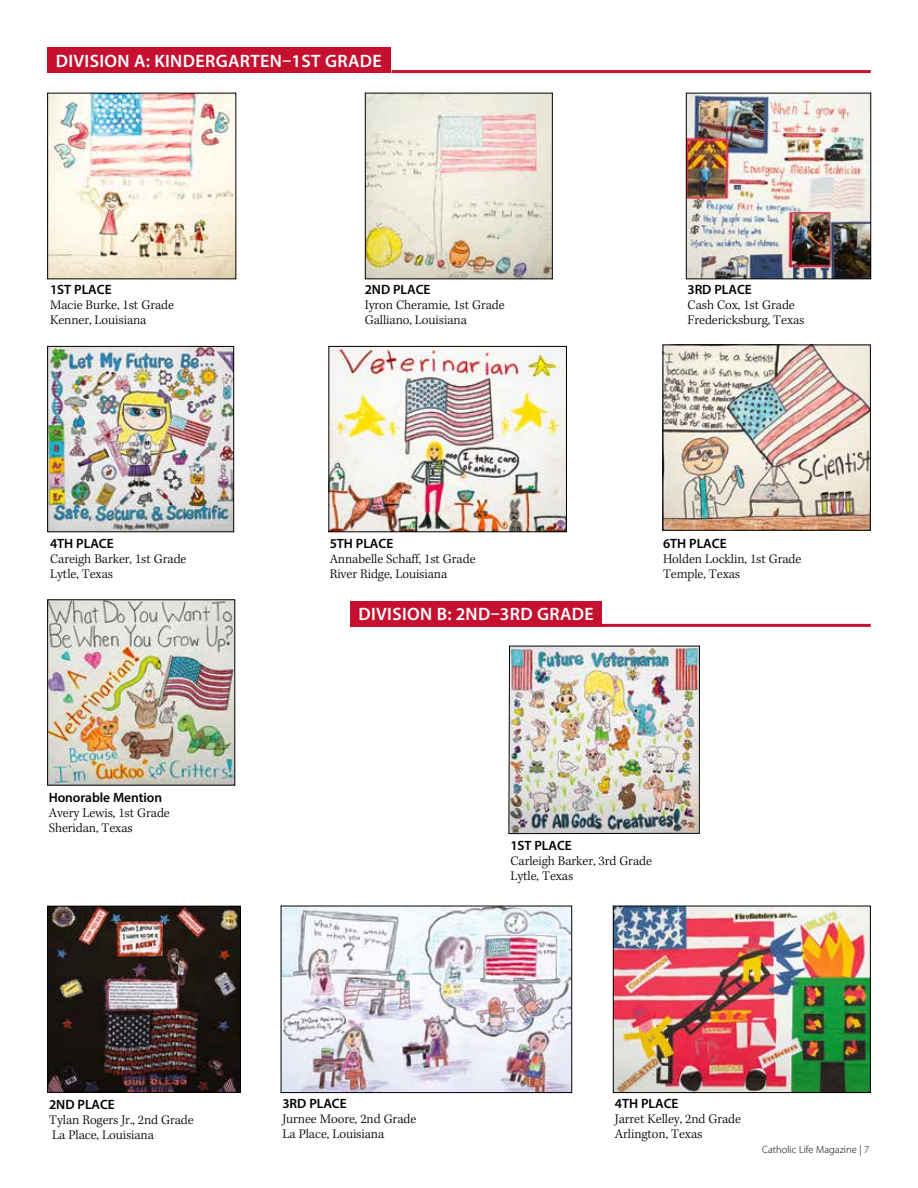
<style>
.page{position:relative;width:918px;height:1188px;background:#fff}
.page>*{position:absolute;margin:0;border:0;box-sizing:border-box;transform-origin:0 0}
.t1{font:600 18px "Myriad Pro";letter-spacing:.02em;color:#fff}
.t2{font:300 13.5px/15px "Kepler Std";letter-spacing:-.005em;color:#000}
.t3{font:600 13.5px "Myriad Pro";letter-spacing:-.005em;color:#000}
.t4{font:300 10.5px "Myriad Pro";color:#000}
</style>
<div class="page">
<div style="left:47px;top:47px;width:344px;height:26px;background:#c51030"></div>
<div style="left:350px;top:601px;width:252px;height:26px;background:#c51030"></div>
<hr style="left:350px;top:624px;width:521px;height:3px;background:#c51030">
<img style="left:49px;top:95px;width:185px;height:182px">
<img style="left:367px;top:95px;width:184px;height:182px">
<div style="left:365px;top:93px;width:188px;height:186px;border:1px solid #000"></div>
<img style="left:688px;top:95px;width:181px;height:182px">
<div style="left:686px;top:93px;width:185px;height:186px;border:1px solid #000"></div>
<img style="left:49px;top:348px;width:183px;height:182px">
<div style="left:47px;top:346px;width:187px;height:186px;border:1px solid #000"></div>
<img style="left:49px;top:601px;width:184px;height:183px">
<div style="left:47px;top:599px;width:188px;height:187px;border:1px solid #000"></div>
<img style="left:330px;top:348px;width:235px;height:182px">
<div style="left:328px;top:346px;width:239px;height:186px;border:1px solid #000"></div>
<img style="left:665px;top:347px;width:204px;height:182px">
<div style="left:663px;top:345px;width:208px;height:186px;border:1px solid #000"></div>
<img style="left:49px;top:908px;width:190px;height:183px">
<div style="left:47px;top:906px;width:194px;height:187px;border:1px solid #000"></div>
<img style="left:283px;top:908px;width:287px;height:183px">
<div style="left:281px;top:906px;width:291px;height:187px;border:1px solid #000"></div>
<img style="left:615px;top:908px;width:254px;height:183px">
<div style="left:613px;top:906px;width:258px;height:187px;border:1px solid #000"></div>
<hr style="left:392px;top:70px;width:479px;height:3px;background:#c51030">
<img style="left:508px;top:645px;width:192px;height:189px">
<h1 class="t1" style="left:56px;top:49px;width:328px">DIVISION A: KINDERGARTEN–1ST GRADE</h1>
<p class="t3" style="left:50px;top:281px;width:63px">1ST PLACE</p>
<p class="t2" style="left:50px;top:298px;width:125px">Macie Burke, 1st Grade<br>Kenner, Louisiana</p>
<p class="t3" style="left:50px;top:535px;width:65px">4TH PLACE</p>
<p class="t2" style="left:50px;top:552px;width:138px">Careigh Barker, 1st Grade<br>Lytle, Texas</p>
<p class="t3" style="left:49px;top:789px;width:115px">Honorable Mention</p>
<p class="t2" style="left:49px;top:805px;width:123px">Avery Lewis, 1st Grade<br>Sheridan, Texas</p>
<p class="t3" style="left:365px;top:281px;width:67px">2ND PLACE</p>
<p class="t2" style="left:365px;top:298px;width:141px">Iyron Cheramie, 1st Grade<br>Galliano, Louisiana</p>
<p class="t3" style="left:688px;top:281px;width:66px">3RD PLACE</p>
<p class="t2" style="left:688px;top:298px;width:119px">Cash Cox, 1st Grade<br>Fredericksburg, Texas</p>
<p class="t3" style="left:330px;top:535px;width:65px">5TH PLACE</p>
<p class="t2" style="left:330px;top:552px;width:147px">Annabelle Schaff, 1st Grade<br>River Ridge, Louisiana</p>
<h1 class="t1" style="left:358px;top:603px;width:237px">DIVISION B: 2ND–3RD GRADE</h1>
<p class="t3" style="left:663px;top:535px;width:65px">6TH PLACE</p>
<p class="t2" style="left:663px;top:552px;width:140px">Holden Locklin, 1st Grade<br>Temple, Texas</p>
<p class="t3" style="left:510px;top:837px;width:63px">1ST PLACE</p>
<p class="t2" style="left:510px;top:854px;width:143px">Carleigh Barker, 3rd Grade<br>Lytle, Texas</p>
<p class="t3" style="left:49px;top:1096px;width:67px">2ND PLACE</p>
<p class="t2" style="left:49px;top:1113px;width:146px">Tylan Rogers Jr., 2nd Grade<br>La Place, Louisiana</p>
<p class="t3" style="left:282px;top:1095px;width:66px">3RD PLACE</p>
<p class="t2" style="left:282px;top:1112px;width:135px">Jurnee Moore, 2nd Grade<br>La Place, Louisiana</p>
<p class="t3" style="left:615px;top:1095px;width:65px">4TH PLACE</p>
<p class="t2" style="left:615px;top:1112px;width:128px">Jarret Kelley, 2nd Grade<br>Arlington, Texas</p>
<p class="t4" style="left:762px;top:1144px;width:109px">Catholic Life Magazine | 7</p>
</div>
